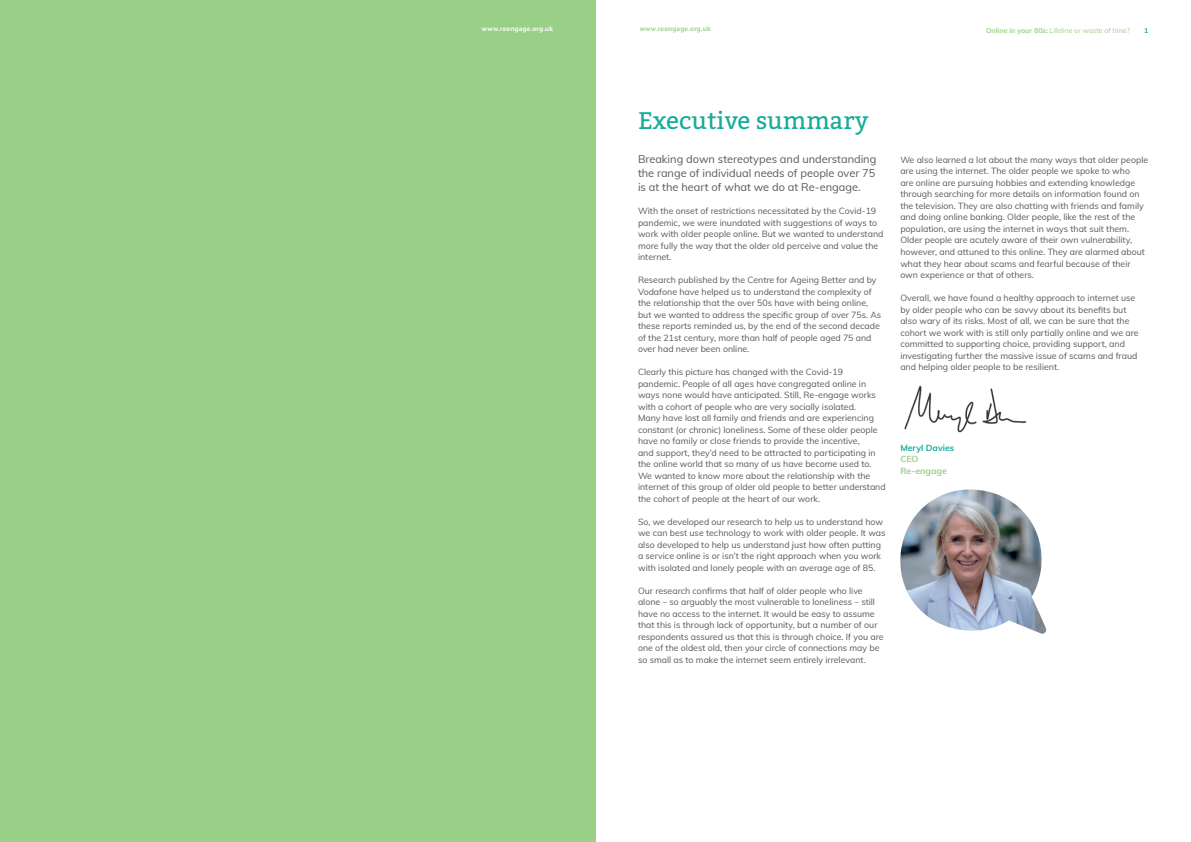
<style>
.page{position:relative;width:1191px;height:842px;background:#fff}
.page>*{position:absolute;margin:0;border:0;box-sizing:border-box;transform-origin:0 0}
.t1{font:24px "Bitter";color:#16ac99}
.t2{font:11px/14px "Muli";color:#57585a;text-align:justify}
.t3{font:8.8px/11.5px "Muli";color:#57585a}
.t4{font:700 8.8px/11.5px "Muli";color:#9acf87}
.t5{font:700 8.8px "Muli";color:#16ac99}
.t6{font:7px "Muli";color:#9acf87}
.t7{font:600 7px "Myriad Pro";letter-spacing:.03em;color:#fff}
.t8{font:600 7px "Myriad Pro";letter-spacing:.03em;color:#9acf87}
.t9{font:700 7px "Muli";color:#16ac99}
.s1{font-weight:700}
</style>
<div class="page">
<img style="left:904px;top:385px;width:123px;height:48px">
<img style="left:900px;top:489px;width:147px;height:145px">
<div style="left:0;top:0;width:595px;height:842px;background:#9acf87"></div>
<p class="t7" style="left:482px;top:25px;width:72px">www.reengage.org.uk</p>
<p class="t8" style="left:639px;top:25px;width:72px">www.reengage.org.uk</p>
<p class="t6" style="left:986px;top:25px;width:145px"><span class="s1">Online in your 80s:</span> Lifeline or waste of time?</p>
<p class="t9" style="left:1144px;top:25px;width:6px">1</p>
<h1 class="t1" style="left:638px;top:105px;width:232px">Executive summary</h1>
<p class="t2" style="left:638px;top:152px;width:240px">Breaking down stereotypes and understanding the range of individual needs of people over 75 is at the heart of what we do at Re-engage.</p>
<p class="t3" style="left:638px;top:205px;width:247px">With the onset of restrictions necessitated by the Covid-19 pandemic, we were inundated with suggestions of ways to work with older people online. But we wanted to understand more fully the way that the older old perceive and value the internet.</p>
<p class="t3" style="left:638px;top:274px;width:245px">Research published by the Centre for Ageing Better and by Vodafone have helped us to understand the complexity of the relationship that the over 50s have with being online, but we wanted to address the specific group of over 75s. As these reports reminded us, by the end of the second decade of the 21st century, more than half of people aged 75 and over had never been online.</p>
<p class="t3" style="left:638px;top:366px;width:249px">Clearly this picture has changed with the Covid-19 pandemic. People of all ages have congregated online in ways none would have anticipated. Still, Re-engage works with a cohort of people who are very socially isolated.<br>Many have lost all family and friends and are experiencing constant (or chronic) loneliness. Some of these older people have no family or close friends to provide the incentive,<br>and support, they’d need to be attracted to participating in the online world that so many of us have become used to.<br>We wanted to know more about the relationship with the internet of this group of older old people to better understand the cohort of people at the heart of our work.</p>
<p class="t3" style="left:638px;top:515px;width:249px">So, we developed our research to help us to understand how we can best use technology to work with older people. It was also developed to help us understand just how often putting a service online is or isn’t the right approach when you work with isolated and lonely people with an average age of 85.</p>
<p class="t3" style="left:638px;top:584px;width:247px">Our research confirms that half of older people who live alone – so arguably the most vulnerable to loneliness – still have no access to the internet. It would be easy to assume that this is through lack of opportunity, but a number of our respondents assured us that this is through choice. If you are one of the oldest old, then your circle of connections may be so small as to make the internet seem entirely irrelevant.</p>
<p class="t3" style="left:900px;top:154px;width:249px">We also learned a lot about the many ways that older people are using the internet. The older people we spoke to who<br>are online are pursuing hobbies and extending knowledge through searching for more details on information found on the television. They are also chatting with friends and family and doing online banking. Older people, like the rest of the population, are using the internet in ways that suit them.<br>Older people are acutely aware of their own vulnerability, however, and attuned to this online. They are alarmed about what they hear about scams and fearful because of their own experience or that of others.</p>
<p class="t3" style="left:900px;top:292px;width:240px">Overall, we have found a healthy approach to internet use by older people who can be savvy about its benefits but also wary of its risks. Most of all, we can be sure that the cohort we work with is still only partially online and we are committed to supporting choice, providing support, and investigating further the massive issue of scams and fraud and helping older people to be resilient.</p>
<p class="t5" style="left:900px;top:441px;width:55px">Meryl Davies</p>
<p class="t4" style="left:900px;top:453px;width:48px">CEO<br>Re-engage</p>
</div>
